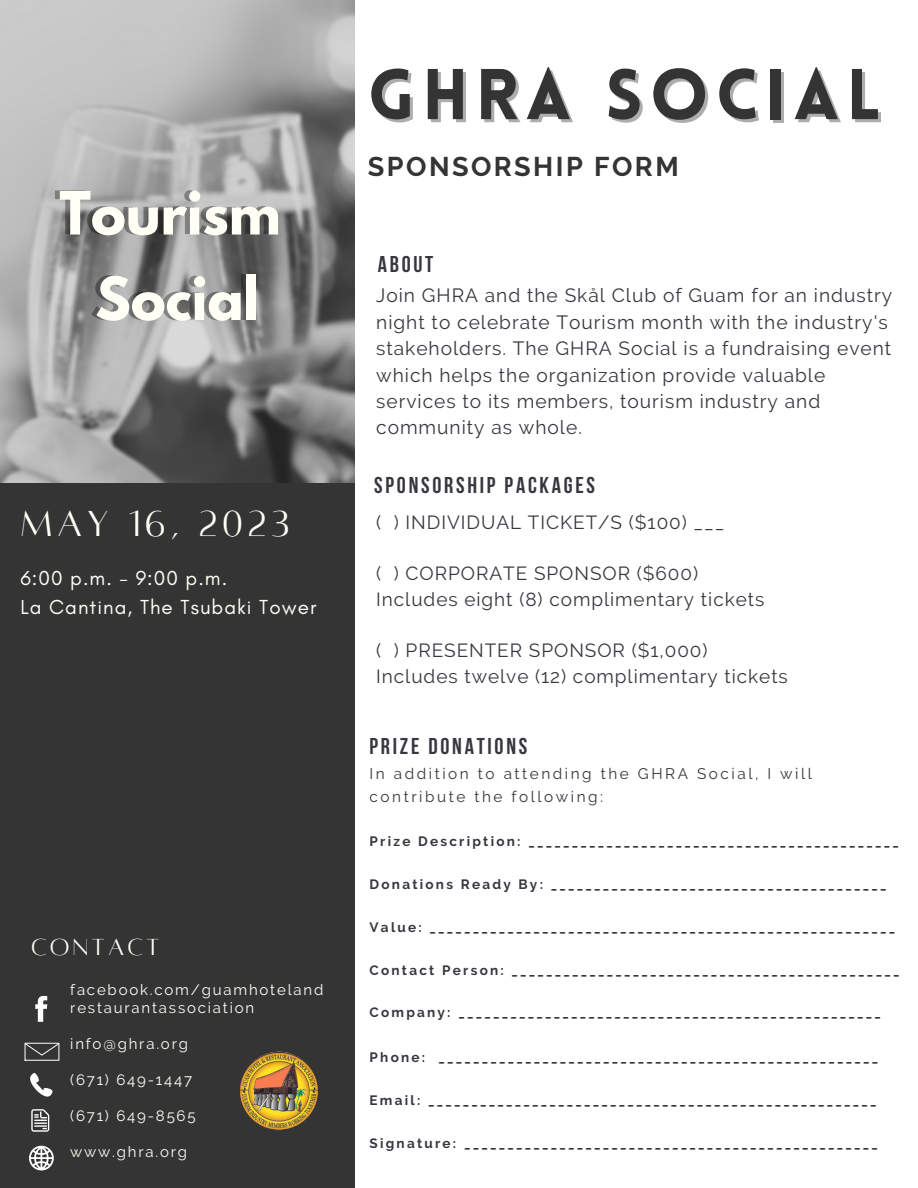
<style>
.page{position:relative;width:918px;height:1188px;background:#fff}
.page>*{position:absolute;margin:0;border:0;box-sizing:border-box;transform-origin:0 0}
.t1{font:900 70.2px "Lovelo";letter-spacing:.1em;color:#343434}
.t2{font:700 52.8px/85.5px "League Spartan";color:#fffff6;text-align:center}
.t3{font:39.9px "Alta regular";letter-spacing:.12em;color:#fffff6}
.t4{font:700 27px "Raleway";letter-spacing:.09em;color:#343434}
.t5{font:25.65px "Alta regular";letter-spacing:.12em;color:#fffff6}
.t6{font:700 22.8px "Bebas Neue";letter-spacing:.12em;color:#37373f}
.t7{font:20.7px/28.7px "Glacial Indifference";letter-spacing:.05em;color:#fffff6}
.t8{font:19.2px/26.4px "Raleway";letter-spacing:.05em;color:#37373f}
.t9{font:19.05px/25.8px "Raleway";letter-spacing:.05em;color:#37373f}
.t10{font:15.3px/23.7px "Raleway";letter-spacing:.165em;color:#37373f}
.t11{font:15px/18px "Raleway";letter-spacing:.12em;color:#fffff6}
.t12{font:700 13.5px "Raleway";letter-spacing:.165em;color:#37373f}
</style>
<div class="page">
<img style="left:0;top:0;width:354px;height:483px">
<div style="left:0;top:483px;width:354px;height:705px;background:#343434"></div>
<svg style="left:30px;top:1073px;width:23px;height:24px"></svg>
<svg style="left:25px;top:1043px;width:34px;height:18px"></svg>
<svg style="left:29px;top:1146px;width:25px;height:24px"></svg>
<svg style="left:31px;top:1109px;width:18px;height:23px"></svg>
<svg style="left:35px;top:996px;width:12px;height:26px"></svg>
<img style="left:240px;top:1052px;width:78px;height:78px;border-radius:50%">
<h2 class="t2" style="left:59px;top:177px;width:223px">Tourism<br>Social</h2>
<h3 class="t3" style="left:20px;top:504px;width:271px">MAY 16, 2023</h3>
<h3 class="t7" style="left:20px;top:563px;width:298px">6:00 p.m. - 9:00 p.m.<br>La Cantina, The Tsubaki Tower</h3>
<h3 class="t5" style="left:31px;top:935px;width:130px">CONTACT</h3>
<p class="t11" style="left:70px;top:981px;width:255px">facebook.com/guamhoteland restaurantassociation</p>
<p class="t11" style="left:70px;top:1035px;width:119px">info@ghra.org</p>
<p class="t11" style="left:70px;top:1071px;width:123px">(671) 649-1447</p>
<p class="t11" style="left:70px;top:1107px;width:127px">(671) 649-8565</p>
<p class="t11" style="left:70px;top:1143px;width:118px">www.ghra.org</p>
<h1 class="t1" style="left:368px;top:66px;width:514px">GHRA SOCIAL</h1>
<h3 class="t4" style="left:368px;top:151px;width:312px">SPONSORSHIP FORM</h3>
<h3 class="t6" style="left:378px;top:255px;width:57px">ABOUT</h3>
<p class="t8" style="left:376px;top:282px;width:517px">Join GHRA and the Skål Club of Guam for an industry night to celebrate Tourism month with the industry's stakeholders. The GHRA Social is a fundraising event which helps the organization provide valuable services to its members, tourism industry and community as whole.</p>
<h3 class="t6" style="left:374px;top:476px;width:222px">SPONSORSHIP PACKAGES</h3>
<h3 class="t9" style="left:376px;top:509px;width:350px">( ) INDIVIDUAL TICKET/S ($100) ___</h3>
<h3 class="t9" style="left:376px;top:561px;width:390px">( ) CORPORATE SPONSOR ($600)<br>Includes eight (8) complimentary tickets</h3>
<h3 class="t9" style="left:376px;top:638px;width:413px">( ) PRESENTER SPONSOR ($1,000)<br>Includes twelve (12) complimentary tickets</h3>
<h3 class="t6" style="left:370px;top:737px;width:159px">PRIZE DONATIONS</h3>
<p class="t10" style="left:370px;top:762px;width:444px">In addition to attending the GHRA Social, I will contribute the following:</p>
<p class="t12" style="left:370px;top:834px;width:531px">Prize Description: ___________________________________________</p>
<p class="t12" style="left:370px;top:876px;width:518px">Donations Ready By: _______________________________________</p>
<p class="t12" style="left:370px;top:919px;width:527px">Value: ______________________________________________________</p>
<p class="t12" style="left:370px;top:962px;width:531px">Contact Person: _____________________________________________</p>
<p class="t12" style="left:370px;top:1005px;width:513px">Company: _________________________________________________</p>
<p class="t12" style="left:370px;top:1050px;width:510px">Phone: ___________________________________________________</p>
<p class="t12" style="left:370px;top:1092px;width:509px">Email: ____________________________________________________</p>
<p class="t12" style="left:370px;top:1135px;width:510px">Signature: ________________________________________________</p>
</div>
